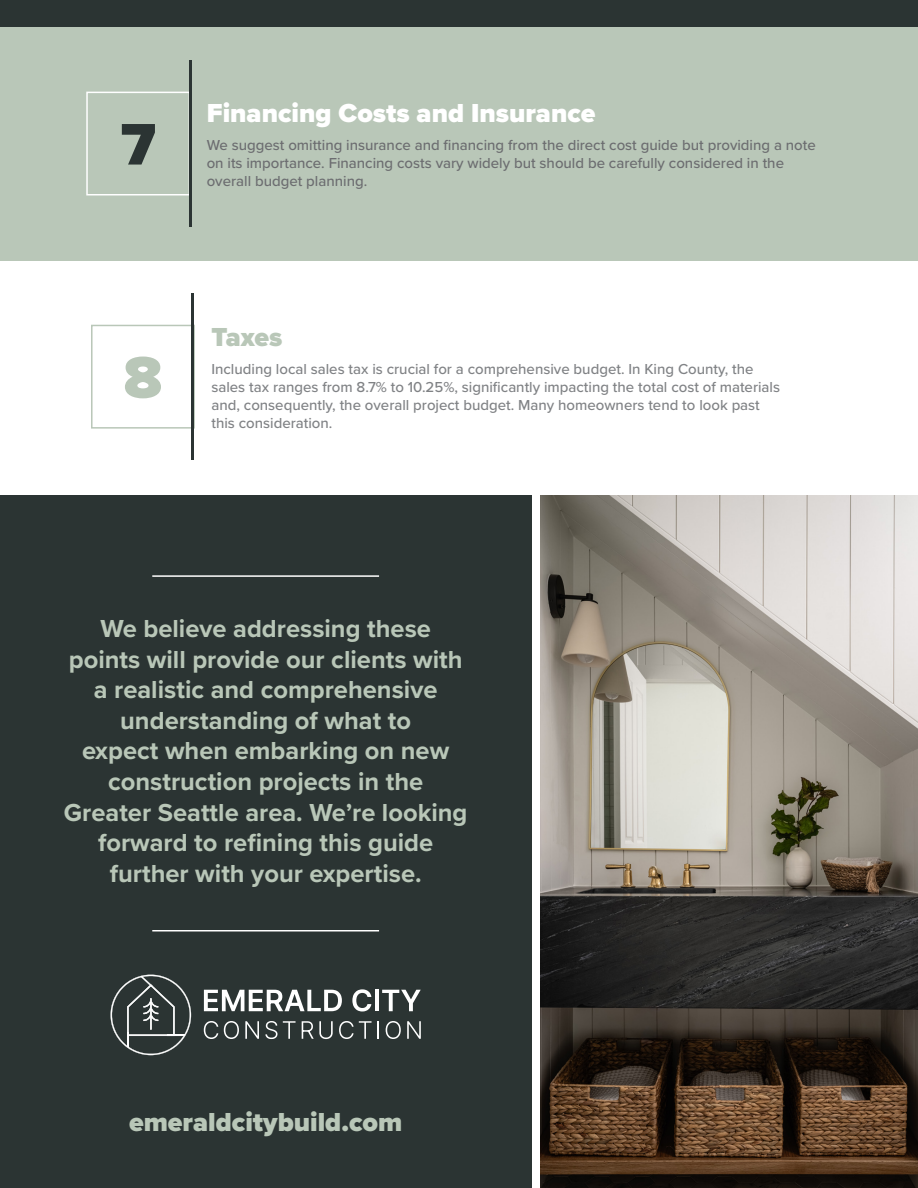
<style>
.page{position:relative;width:918px;height:1188px;background:#fff}
.page>*{position:absolute;margin:0;border:0;box-sizing:border-box;transform-origin:0 0}
.t1{font:900 60.75px "Proxima Nova";color:#b9c7b8}
.t2{font:900 60.75px "Proxima Nova";color:#2b3433}
.t3{font:900 27px "Proxima Nova";color:#fff}
.t4{font:900 27px "Proxima Nova";color:#b9c7b8}
.t5{font:700 25.5px/30.6px "Proxima Nova";color:#b9c7b8;text-align:center}
.t6{font:500 15px/18px "Proxima Nova";color:#808285}
.t7{font:500 15px/18px "Proxima Nova";color:#6c6d70}
</style>
<div class="page">
<div style="left:0;top:27px;width:918px;height:233px;background:#b9c7b8"></div>
<div style="left:0;top:496px;width:531px;height:692px;background:#2b3433"></div>
<img style="left:540px;top:496px;width:378px;height:692px">
<hr style="left:152px;top:930px;width:227px;height:2px;background:#fff">
<hr style="left:152px;top:575px;width:227px;height:2px;background:#fff">
<svg style="left:111px;top:974px;width:80px;height:81px"></svg>
<svg style="left:204px;top:990px;width:138px;height:21px"></svg>
<svg style="left:352px;top:989px;width:19px;height:23px"></svg>
<hr style="left:375px;top:990px;width:4px;height:21px;background:#fff">
<svg style="left:382px;top:990px;width:39px;height:21px"></svg>
<svg style="left:204px;top:1021px;width:14px;height:18px"></svg>
<svg style="left:224px;top:1021px;width:15px;height:18px"></svg>
<svg style="left:245px;top:1021px;width:14px;height:18px"></svg>
<svg style="left:265px;top:1021px;width:12px;height:18px"></svg>
<svg style="left:283px;top:1021px;width:13px;height:18px"></svg>
<svg style="left:302px;top:1021px;width:31px;height:18px"></svg>
<svg style="left:339px;top:1021px;width:33px;height:18px"></svg>
<svg style="left:378px;top:1021px;width:1px;height:18px"></svg>
<svg style="left:386px;top:1021px;width:15px;height:18px"></svg>
<svg style="left:407px;top:1021px;width:14px;height:18px"></svg>
<div style="left:91px;top:325px;width:104px;height:104px;border:2px solid #b9c7b8"></div>
<hr style="left:191px;top:293px;width:3px;height:167px;background:#2b3433">
<div style="left:0;top:0;width:918px;height:27px;background:#2b3433"></div>
<div style="left:86px;top:92px;width:104px;height:103px;border:2px solid #fff"></div>
<hr style="left:189px;top:60px;width:3px;height:167px;background:#2b3433">
<p class="t2" style="left:121px;top:99px;width:36px">7</p>
<p class="t3" style="left:207px;top:93px;width:390px">Financing Costs and Insurance</p>
<p class="t7" style="left:207px;top:136px;width:611px">We suggest omitting insurance and financing from the direct cost guide but providing a note on its importance. Financing costs vary widely but should be carefully considered in the overall budget planning.</p>
<p class="t1" style="left:124px;top:332px;width:40px">8</p>
<p class="t4" style="left:211px;top:317px;width:72px">Taxes</p>
<p class="t6" style="left:211px;top:360px;width:570px">Including local sales tax is crucial for a comprehensive budget. In King County, the sales tax ranges from 8.7% to 10.25%, significantly impacting the total cost of materials and, consequently, the overall project budget. Many homeowners tend to look past this consideration.</p>
<p class="t5" style="left:64px;top:613px;width:405px">We believe addressing these points will provide our clients with a realistic and comprehensive understanding of what to<br>expect when embarking on new construction projects in the<br>Greater Seattle area. We’re looking forward to refining this guide further with your expertise.</p>
<p class="t4" style="left:129px;top:1101px;width:275px">emeraldcitybuild.com</p>
</div>
